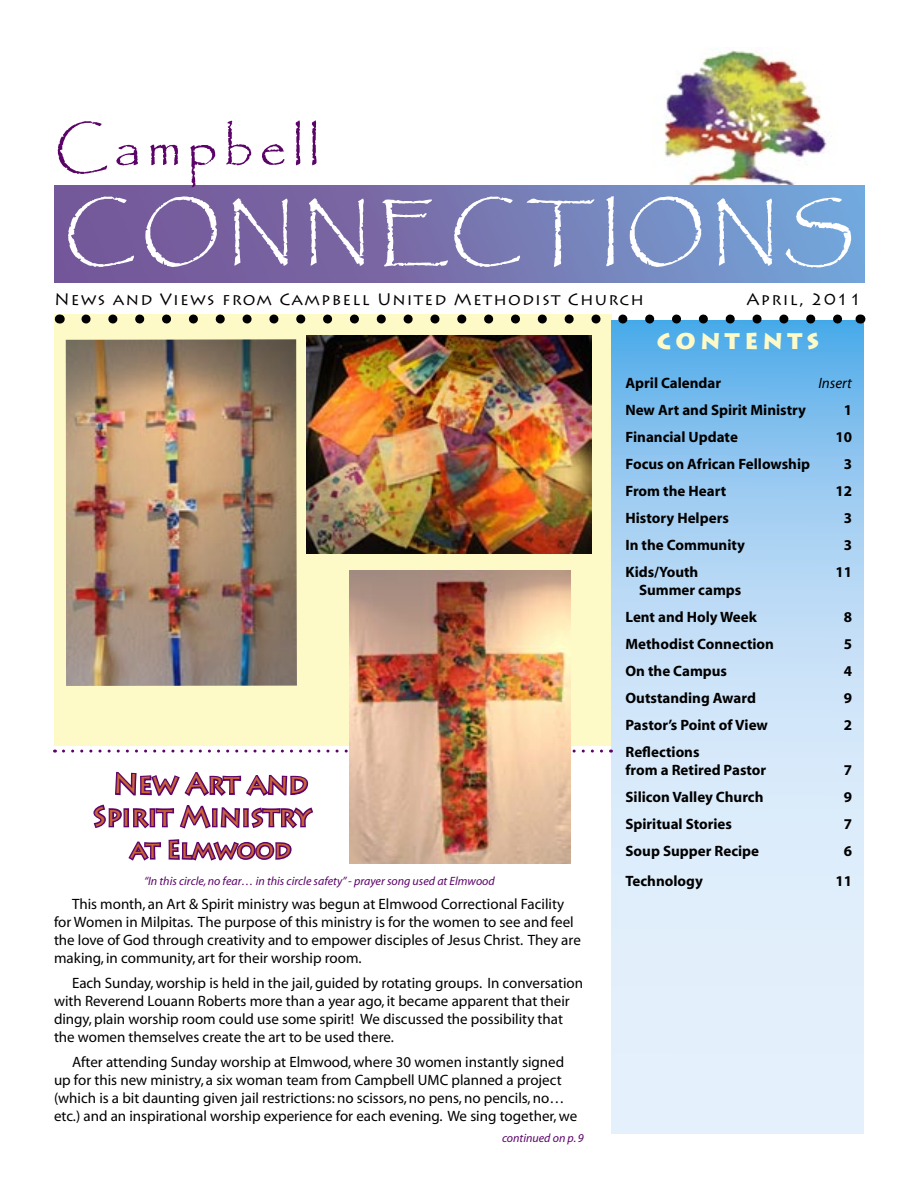
<style>
.page{position:relative;width:918px;height:1188px;background:#fff}
.page>*{position:absolute;margin:0;border:0;box-sizing:border-box;transform-origin:0 0}
.t1{font:72px "Papyrus";letter-spacing:.08em;color:#fff}
.t2{font:54px "Papyrus";letter-spacing:.1em;color:#5c036a}
.Paragraph_Style_1{font:27px/32.4px "Lithos Pro";color:#cc6534;text-align:right}
.Paragraph_Style_1-2{font:24px "Lithos Pro";letter-spacing:-.005em;color:#cc6534}
.t3{font:900 22.5px "Lithos Pro";letter-spacing:.2em;color:#fefac7}
.t4{font:16.5px "Lithos Pro";letter-spacing:.075em;color:#000}
.Paragraph_Style_1-3{font:15px/18px "Myriad";color:#000}
.t5{font:700 15px "Myriad";color:#000}
.t6{font:italic 15px "Myriad";color:#000}
.continue{font:italic 12px "Myriad";color:#5c036a}
</style>
<div class="page">
<div style="left:54px;top:314px;width:558px;height:431px;background:#fefac7"></div>
<img style="left:652px;top:48px;width:186px;height:138px">
<div style="left:54px;top:186px;width:810px;height:96px;background:linear-gradient(to right,#774d8f,#75a4d7)"></div>
<svg style="left:612px;top:321px;width:252px;height:813px;background:#beddf6"></svg>
<svg style="left:86px;top:315px;width:761px;height:9px"></svg>
<svg style="left:63px;top:674px;width:548px;height:190px"></svg>
<img style="left:66px;top:339px;width:231px;height:347px">
<img style="left:306px;top:335px;width:286px;height:218px">
<img style="left:349px;top:570px;width:221px;height:294px">
<p class="t2" style="left:54px;top:115px;width:267px">Campbell</p>
<p class="t1" style="left:64px;top:188px;width:791px">CONNECTIONS</p>
<p class="t4" style="left:54px;top:289px;width:591px">News and Views from Campbell United Methodist Church</p>
<p class="t4" style="left:747px;top:289px;width:116px">April, 2011</p>
<p class="t3" style="left:657px;top:327px;width:164px">CONTENTS</p>
<p class="t5" style="left:626px;top:375px;width:97px">April Calendar</p>
<p class="t6" style="left:818px;top:375px;width:35px">Insert</p>
<p class="t5" style="left:626px;top:402px;width:182px">New Art and Spirit Ministry</p>
<p class="t5" style="left:844px;top:402px;width:10px">1</p>
<p class="t5" style="left:626px;top:429px;width:114px">Financial Update</p>
<p class="t5" style="left:835px;top:429px;width:18px">10</p>
<p class="t5" style="left:626px;top:456px;width:186px">Focus on African Fellowship</p>
<p class="t5" style="left:844px;top:456px;width:10px">3</p>
<p class="t5" style="left:626px;top:483px;width:102px">From the Heart</p>
<p class="t5" style="left:835px;top:483px;width:18px">12</p>
<p class="t5" style="left:626px;top:510px;width:105px">History Helpers</p>
<p class="t5" style="left:844px;top:510px;width:10px">3</p>
<p class="t5" style="left:626px;top:537px;width:121px">In the Community</p>
<p class="t5" style="left:844px;top:537px;width:10px">3</p>
<p class="t5" style="left:626px;top:564px;width:74px">Kids/Youth</p>
<p class="t5" style="left:835px;top:564px;width:18px">11</p>
<p class="t5" style="left:639px;top:582px;width:104px">Summer camps</p>
<p class="t5" style="left:626px;top:609px;width:133px">Lent and Holy Week</p>
<p class="t5" style="left:844px;top:609px;width:10px">8</p>
<p class="t5" style="left:626px;top:636px;width:150px">Methodist Connection</p>
<p class="t5" style="left:844px;top:636px;width:10px">5</p>
<p class="t5" style="left:626px;top:663px;width:103px">On the Campus</p>
<p class="t5" style="left:844px;top:663px;width:10px">4</p>
<p class="t5" style="left:626px;top:690px;width:132px">Outstanding Award</p>
<p class="t5" style="left:844px;top:690px;width:10px">9</p>
<p class="t5" style="left:626px;top:717px;width:144px">Pastor’s Point of View</p>
<p class="t5" style="left:844px;top:717px;width:10px">2</p>
<p class="t5" style="left:626px;top:744px;width:76px">Reflections</p>
<p class="t5" style="left:626px;top:762px;width:142px">from a Retired Pastor</p>
<p class="t5" style="left:844px;top:762px;width:10px">7</p>
<p class="t5" style="left:626px;top:789px;width:140px">Silicon Valley Church</p>
<p class="t5" style="left:844px;top:789px;width:10px">9</p>
<p class="t5" style="left:626px;top:816px;width:108px">Spiritual Stories</p>
<p class="t5" style="left:844px;top:816px;width:10px">7</p>
<p class="t5" style="left:626px;top:843px;width:135px">Soup Supper Recipe</p>
<p class="t5" style="left:844px;top:843px;width:10px">6</p>
<p class="t5" style="left:626px;top:873px;width:79px">Technology</p>
<p class="t5" style="left:835px;top:873px;width:18px">11</p>
<p class="Paragraph_Style_1" style="left:92px;top:768px;width:220px">New Art and<br>Spirit Ministry</p>
<p class="Paragraph_Style_1-2" style="left:130px;top:836px;width:163px">at Elmwood</p>
<p class="continue" style="left:144px;top:875px;width:352px">“In this circle, no fear… in this circle safety” - prayer song used at Elmwood</p>
<p class="Paragraph_Style_1-3" style="left:54px;top:896px;width:528px;text-indent:18px">This month, an Art &amp; Spirit ministry was begun at Elmwood Correctional Facility for Women in Milpitas. The purpose of this ministry is for the women to see and feel the love of God through creativity and to empower disciples of Jesus Christ. They are making, in community, art for their worship room.</p>
<p class="Paragraph_Style_1-3" style="left:54px;top:975px;width:531px;text-indent:18px">Each Sunday, worship is held in the jail, guided by rotating groups. In conversation with Reverend Louann Roberts more than a year ago, it became apparent that their dingy, plain worship room could use some spirit! We discussed the possibility that the women themselves create the art to be used there.</p>
<p class="Paragraph_Style_1-3" style="left:54px;top:1053px;width:525px;text-indent:18px">After attending Sunday worship at Elmwood, where 30 women instantly signed up for this new ministry, a six woman team from Campbell UMC planned a project (which is a bit daunting given jail restrictions: no scissors, no pens, no pencils, no… etc.) and an inspirational worship experience for each evening. We sing together, we</p>
<p class="continue" style="left:502px;top:1132px;width:83px">continued on p. 9</p>
</div>
